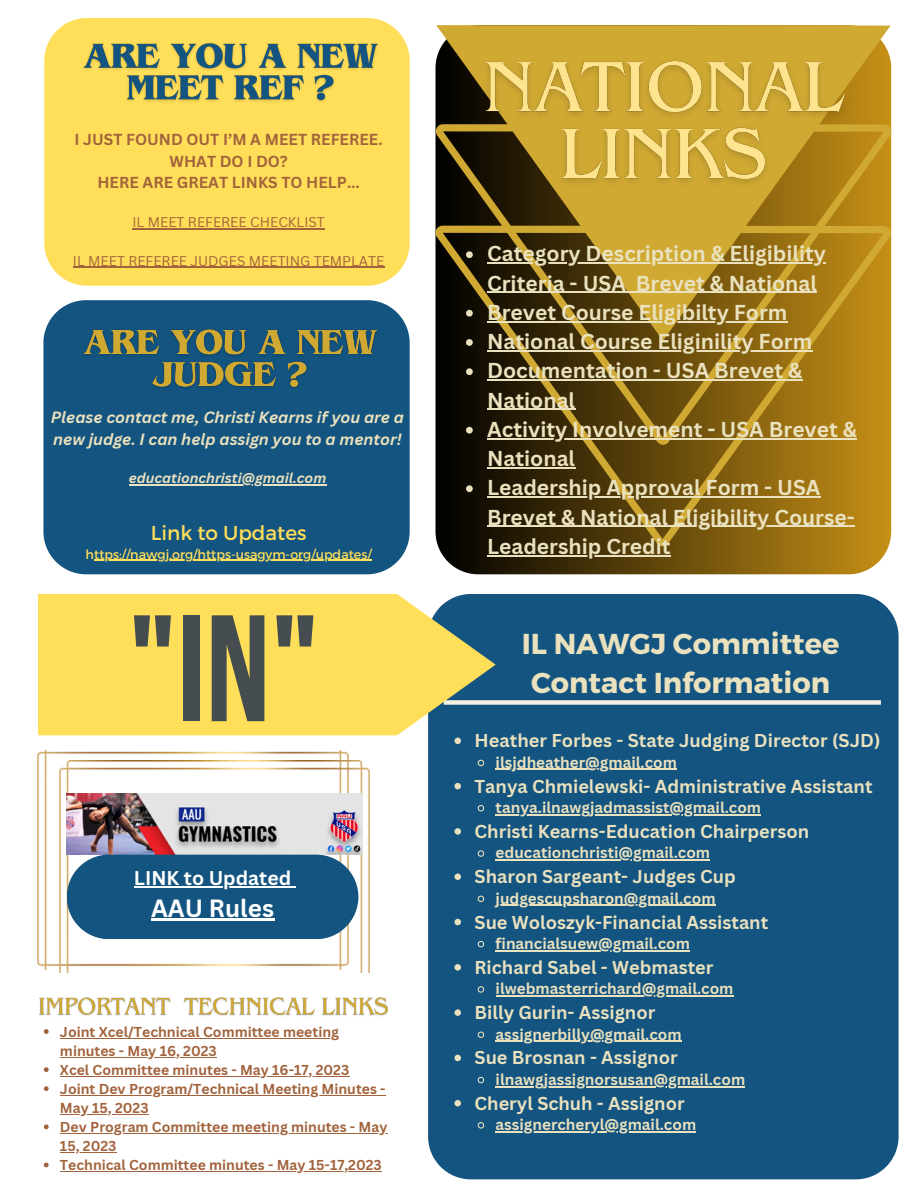
<style>
.page{position:relative;width:918px;height:1188px;background:#fff}
.page>*{position:absolute;margin:0;border:0;box-sizing:border-box;transform-origin:0 0}
.t1{font:151.2px "Bebas Neue Cyrillic";color:#464d50}
.t2{font:700 28.8px/39.9px "Montserrat";color:#eae1be;text-align:center}
.t3{font:700 24.3px "Canva Sans";color:#fff}
.t4{font:700 21px/29.2px "Canva Sans";color:#eae1be}
.t5{font:19.95px "Montserrat";color:#ffde59}
.t6{font:700 19.35px "Canva Sans";color:#fff}
.t7{font:700 18.15px "Canva Sans";color:#eae1be}
.t8{font:italic 700 15.9px/21.9px "Canva Sans";color:#eae1be}
.t9{font:700 15.45px/21.3px "Canva Sans";color:#a2633c;text-align:center}
.t10{font:700 15.3px "Canva Sans";color:#eae1be}
.t11{font:700 13.95px/19px "Canva Sans";color:#a2633c}
.t12{font:italic 700 13.95px "Canva Sans";color:#eae1be}
.t13{font:13.65px "Canva Sans";color:#a2633c}
.t14{font:12.75px "Montserrat";color:#ffde59}
</style>
<div class="page">
<div style="left:428px;top:594px;width:471px;height:585px;background:#135480"></div>
<div style="left:444px;top:700px;width:437px;height:5px;background:#f6f3e4"></div>
<svg style="left:455px;top:738px;width:6px;height:6px"></svg>
<svg style="left:477px;top:759px;width:8px;height:8px"></svg>
<hr style="left:496px;top:769px;width:181px;height:1px;background:#eae1be">
<svg style="left:455px;top:783px;width:6px;height:6px"></svg>
<svg style="left:477px;top:804px;width:8px;height:8px"></svg>
<hr style="left:496px;top:814px;width:265px;height:1px;background:#eae1be">
<svg style="left:455px;top:828px;width:6px;height:7px"></svg>
<svg style="left:477px;top:850px;width:8px;height:8px"></svg>
<hr style="left:496px;top:859px;width:214px;height:2px;background:#eae1be">
<svg style="left:455px;top:873px;width:6px;height:7px"></svg>
<svg style="left:477px;top:895px;width:8px;height:8px"></svg>
<hr style="left:496px;top:905px;width:220px;height:1px;background:#eae1be">
<svg style="left:455px;top:919px;width:6px;height:6px"></svg>
<svg style="left:477px;top:940px;width:8px;height:8px"></svg>
<hr style="left:496px;top:950px;width:194px;height:1px;background:#eae1be">
<svg style="left:455px;top:964px;width:6px;height:7px"></svg>
<svg style="left:477px;top:985px;width:8px;height:8px"></svg>
<hr style="left:496px;top:995px;width:238px;height:1px;background:#eae1be">
<svg style="left:455px;top:1009px;width:6px;height:7px"></svg>
<svg style="left:477px;top:1031px;width:8px;height:8px"></svg>
<hr style="left:496px;top:1041px;width:186px;height:1px;background:#eae1be">
<svg style="left:455px;top:1055px;width:6px;height:6px"></svg>
<svg style="left:477px;top:1076px;width:8px;height:8px"></svg>
<hr style="left:496px;top:1086px;width:249px;height:1px;background:#eae1be">
<svg style="left:455px;top:1100px;width:6px;height:6px"></svg>
<svg style="left:477px;top:1121px;width:8px;height:8px"></svg>
<hr style="left:496px;top:1131px;width:200px;height:1px;background:#eae1be">
<svg style="left:38px;top:594px;width:457px;height:141px;background:#ead25f"></svg>
<div style="left:44px;top:18px;width:365px;height:268px;background:#ffde59;border-radius:43px"></div>
<hr style="left:132px;top:228px;width:193px;height:2px;background:#a2633c">
<hr style="left:73px;top:267px;width:311px;height:1px;background:#a2633c">
<div style="left:43px;top:300px;width:367px;height:274px;background:#135480;border-radius:43px"></div>
<hr style="left:129px;top:484px;width:197px;height:1px;background:#eae1be">
<hr style="left:94px;top:560px;width:278px;height:1px;background:#ffde59">
<svg style="left:438px;top:546px;width:451px;height:28px;background:#6d5319"></svg>
<svg style="left:436px;top:25px;width:455px;height:99px;background:#af8d2b"></svg>
<svg style="left:436px;top:124px;width:455px;height:102px;background:#896a19"></svg>
<svg style="left:436px;top:226px;width:455px;height:320px;background:#745713"></svg>
<img style="left:476px;top:53px;width:379px;height:149px">
<svg style="left:466px;top:251px;width:7px;height:7px"></svg>
<hr style="left:487px;top:263px;width:339px;height:1px;background:#eae1be">
<hr style="left:487px;top:292px;width:139px;height:1px;background:#eae1be">
<hr style="left:636px;top:292px;width:181px;height:1px;background:#eae1be">
<svg style="left:466px;top:310px;width:7px;height:7px"></svg>
<hr style="left:487px;top:321px;width:300px;height:1px;background:#eae1be">
<svg style="left:466px;top:339px;width:7px;height:7px"></svg>
<hr style="left:487px;top:350px;width:325px;height:1px;background:#eae1be">
<svg style="left:466px;top:368px;width:7px;height:7px"></svg>
<hr style="left:487px;top:380px;width:315px;height:1px;background:#eae1be">
<hr style="left:487px;top:409px;width:88px;height:1px;background:#eae1be">
<svg style="left:466px;top:427px;width:7px;height:7px"></svg>
<hr style="left:487px;top:438px;width:370px;height:1px;background:#eae1be">
<hr style="left:487px;top:467px;width:88px;height:1px;background:#eae1be">
<svg style="left:466px;top:485px;width:7px;height:7px"></svg>
<hr style="left:487px;top:497px;width:334px;height:1px;background:#eae1be">
<hr style="left:487px;top:526px;width:368px;height:1px;background:#eae1be">
<hr style="left:487px;top:555px;width:184px;height:1px;background:#eae1be">
<img style="left:83px;top:43px;width:295px;height:59px">
<img style="left:83px;top:329px;width:294px;height:59px">
<svg style="left:44px;top:1029px;width:5px;height:5px"></svg>
<hr style="left:60px;top:1038px;width:36px;height:1px;background:#a2633c">
<hr style="left:96px;top:1038px;width:243px;height:1px;background:#a2633c">
<hr style="left:60px;top:1057px;width:157px;height:1px;background:#a2633c">
<svg style="left:44px;top:1067px;width:5px;height:5px"></svg>
<hr style="left:60px;top:1076px;width:289px;height:1px;background:#a2633c">
<svg style="left:44px;top:1086px;width:5px;height:5px"></svg>
<hr style="left:60px;top:1095px;width:326px;height:1px;background:#a2633c">
<hr style="left:60px;top:1114px;width:89px;height:1px;background:#a2633c">
<svg style="left:44px;top:1124px;width:5px;height:5px"></svg>
<hr style="left:60px;top:1133px;width:328px;height:1px;background:#a2633c">
<hr style="left:60px;top:1152px;width:57px;height:1px;background:#a2633c">
<svg style="left:44px;top:1163px;width:5px;height:4px"></svg>
<hr style="left:60px;top:1171px;width:322px;height:1px;background:#a2633c">
<img style="left:39px;top:997px;width:349px;height:19px">
<img style="left:38px;top:751px;width:311px;height:219px">
<img style="left:59px;top:761px;width:311px;height:211px">
<img style="left:67px;top:793px;width:295px;height:62px">
<div style="left:67px;top:855px;width:291px;height:84px;background:#135480;border-radius:42px"></div>
<hr style="left:134px;top:886px;width:157px;height:2px;background:#fff">
<hr style="left:151px;top:918px;width:123px;height:3px;background:#fff">
<p class="t9" style="left:75px;top:129px;width:310px">I JUST FOUND OUT I’M A MEET REFEREE.<br>WHAT DO I DO?<br>HERE ARE GREAT LINKS TO HELP...</p>
<p class="t13" style="left:132px;top:213px;width:194px">IL MEET REFEREE CHECKLIST</p>
<p class="t13" style="left:73px;top:251px;width:313px">IL MEET REFEREE JUDGES MEETING TEMPLATE</p>
<p class="t8" style="left:51px;top:405px;width:355px">Please contact me, Christi Kearns if you are a new judge. I can help assign you to a mentor!</p>
<p class="t12" style="left:129px;top:468px;width:199px">educationchristi@gmail.com</p>
<p class="t5" style="left:151px;top:520px;width:157px">Link to Updates</p>
<p class="t14" style="left:86px;top:546px;width:288px">https://nawgj.org/https-usagym-org/updates/</p>
<h1 class="t1" style="left:128px;top:608px;width:193px">"IN"</h1>
<p class="t6" style="left:134px;top:864px;width:159px">LINK to Updated</p>
<p class="t3" style="left:151px;top:891px;width:124px">AAU Rules</p>
<p class="t11" style="left:60px;top:1022px;width:329px">Joint Xcel/Technical Committee meeting minutes - May 16, 2023<br>Xcel Committee minutes - May 16-17, 2023<br>Joint Dev Program/Technical Meeting Minutes -<br>May 15, 2023<br>Dev Program Committee meeting minutes - May<br>15, 2023<br>Technical Committee minutes - May 15-17,2023</p>
<p class="t4" style="left:487px;top:239px;width:371px">Category Description &amp; Eligibility<br>Criteria - USA Brevet &amp; National<br>Brevet Course Eligibilty Form<br>National Course Eliginility Form<br>Documentation - USA Brevet &amp;<br>National<br>Activity Involvement - USA Brevet &amp;<br>National<br>Leadership Approval Form - USA<br>Brevet &amp; National Eligibility Course-<br>Leadership Credit</p>
<h2 class="t2" style="left:522px;top:622px;width:319px">IL NAWGJ Committee<br>Contact Information</h2>
<p class="t7" style="left:475px;top:728px;width:407px">Heather Forbes - State Judging Director (SJD)</p>
<p class="t10" style="left:496px;top:751px;width:183px">ilsjdheather@gmail.com</p>
<p class="t7" style="left:475px;top:773px;width:400px">Tanya Chmielewski- Administrative Assistant</p>
<p class="t10" style="left:496px;top:797px;width:267px">tanya.ilnawgjadmassist@gmail.com</p>
<p class="t7" style="left:475px;top:819px;width:336px">Christi Kearns-Education Chairperson</p>
<p class="t10" style="left:496px;top:842px;width:216px">educationchristi@gmail.com</p>
<p class="t7" style="left:475px;top:864px;width:263px">Sharon Sargeant- Judges Cup</p>
<p class="t10" style="left:496px;top:887px;width:221px">judgescupsharon@gmail.com</p>
<p class="t7" style="left:475px;top:909px;width:295px">Sue Woloszyk-Financial Assistant</p>
<p class="t10" style="left:496px;top:933px;width:196px">financialsuew@gmail.com</p>
<p class="t7" style="left:475px;top:954px;width:241px">Richard Sabel - Webmaster</p>
<p class="t10" style="left:496px;top:978px;width:239px">ilwebmasterrichard@gmail.com</p>
<p class="t7" style="left:475px;top:1000px;width:182px">Billy Gurin- Assignor</p>
<p class="t10" style="left:496px;top:1023px;width:188px">assignerbilly@gmail.com</p>
<p class="t7" style="left:475px;top:1045px;width:205px">Sue Brosnan - Assignor</p>
<p class="t10" style="left:496px;top:1069px;width:251px">ilnawgjassignorsusan@gmail.com</p>
<p class="t7" style="left:475px;top:1090px;width:212px">Cheryl Schuh - Assignor</p>
<p class="t10" style="left:496px;top:1114px;width:202px">assignercheryl@gmail.com</p>
</div>
